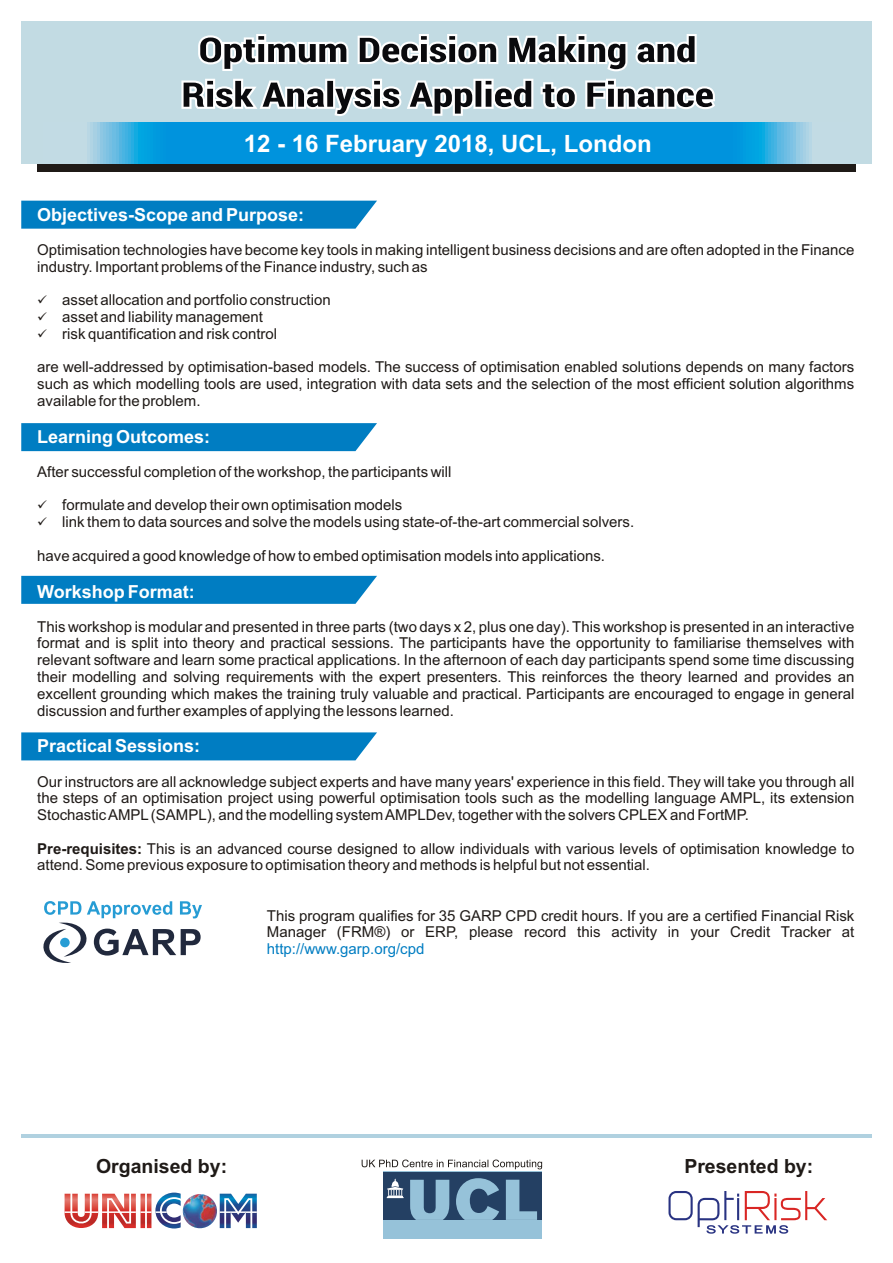
<style>
.page{position:relative;width:893px;height:1263px;background:#fff}
.page>*{position:absolute;margin:0;border:0;box-sizing:border-box;transform-origin:0 0}
.t1{font:700 24px "Arial";color:#fff}
.t2{font:700 19.5px "Arial";color:#1f1a17}
.t3{font:700 18px "Arial";color:#fff}
.t4{font:15px/16.8px "Arial";color:#1f1a17}
.t5{font:15px "Arial";color:#007dc2}
.s1{font-weight:700}
</style>
<div class="page">
<hr style="left:21px;top:1134px;width:851px;height:4px;background:#b0d1e0">
<img style="left:65px;top:1192px;width:192px;height:37px">
<svg style="left:668px;top:1191px;width:159px;height:43px"></svg>
<svg style="left:362px;top:1159px;width:180px;height:10px"></svg>
<div style="left:383px;top:1172px;width:159px;height:67px;background:#96c2d9"></div>
<div style="left:383px;top:1172px;width:159px;height:47px;background:#244063"></div>
<svg style="left:410px;top:1178px;width:127px;height:42px"></svg>
<svg style="left:387px;top:1178px;width:17px;height:20px"></svg>
<div style="left:37px;top:94px;width:819px;height:78px;background:#1f1a17"></div>
<div style="left:21px;top:21px;width:851px;height:143px;background:#c2dbe3"></div>
<img style="left:90px;top:122px;width:722px;height:42px">
<svg style="left:181px;top:34px;width:534px;height:82px"></svg>
<svg style="left:21px;top:201px;width:356px;height:28px;background:#0a82c4"></svg>
<svg style="left:21px;top:423px;width:356px;height:28px;background:#0881c4"></svg>
<div style="left:21px;top:576px;width:356px;height:28px;background:#007dc2"></div>
<svg style="left:21px;top:732px;width:356px;height:28px;background:#0b82c4"></svg>
<svg style="left:43px;top:901px;width:159px;height:62px"></svg>
<h1 class="t1" style="left:244px;top:135px;width:410px">12 - 16 February 2018, UCL, London</h1>
<p class="t3" style="left:37px;top:208px;width:269px">Objectives-Scope and Purpose:</p>
<p class="t4" style="left:37px;top:243px;width:819px">Optimisation technologies have become key tools in making intelligent business decisions and are often adopted in the Finance industry. Important problems of the Finance industry, such as</p>
<p class="t4" style="left:37px;top:293px;width:295px">✓asset allocation and portfolio construction</p>
<p class="t4" style="left:62px;top:310px;width:217px">asset and liability management risk quantification and risk control</p>
<p class="t4" style="left:37px;top:360px;width:819px;text-align:justify">are well-addressed by optimisation-based models. The success of optimisation enabled solutions depends on many factors such as which modelling tools are used, integration with data sets and the selection of the most efficient solution algorithms available for the problem.</p>
<p class="t3" style="left:37px;top:430px;width:175px">Learning Outcomes:</p>
<p class="t4" style="left:37px;top:465px;width:416px">After successful completion of the workshop, the participants will</p>
<p class="t4" style="left:62px;top:498px;width:573px;text-indent:-25px">✓formulate and develop their own optimisation models<br>link them to data sources and solve the models using state-of-the-art commercial solvers.</p>
<p class="t4" style="left:37px;top:548px;width:569px">have acquired a good knowledge of how to embed optimisation models into applications.</p>
<p class="t3" style="left:37px;top:584px;width:159px">Workshop Format:</p>
<p class="t4" style="left:37px;top:619px;width:819px;text-align:justify">This workshop is modular and presented in three parts (two days x 2, plus one day). This workshop is presented in an interactive format and is split into theory and practical sessions. The participants have the opportunity to familiarise themselves with relevant software and learn some practical applications. In the afternoon of each day participants spend some time discussing their modelling and solving requirements with the expert presenters. This reinforces the theory learned and provides an excellent grounding which makes the training truly valuable and practical. Participants are encouraged to engage in general discussion and further examples of applying the lessons learned.</p>
<p class="t3" style="left:37px;top:739px;width:165px">Practical Sessions:</p>
<p class="t4" style="left:37px;top:774px;width:819px;text-align:justify">Our instructors are all acknowledge subject experts and have many years' experience in this field. They will take you through all the steps of an optimisation project using powerful optimisation tools such as the modelling language AMPL, its extension Stochastic AMPL(SAMPL), and the modelling system AMPLDev, together with the solvers CPLEX and FortMP.</p>
<p class="t4" style="left:37px;top:841px;width:819px"><span class="s1">Pre-requisites:</span> This is an advanced course designed to allow individuals with various levels of optimisation knowledge to attend. Some previous exposure to optimisation theory and methods is helpful but not essential.</p>
<p class="t4" style="left:267px;top:908px;width:589px">This program qualifies for 35 GARP CPD credit hours. If you are a certified Financial Risk<br>Manager (FRM®) or ERP, please record this activity in your Credit Tracker at</p>
<p class="t5" style="left:267px;top:943px;width:159px">http://www.garp.org/cpd</p>
<h2 class="t2" style="left:96px;top:1159px;width:133px">Organised by:</h2>
<h2 class="t2" style="left:684px;top:1159px;width:130px">Presented by:</h2>
</div>
